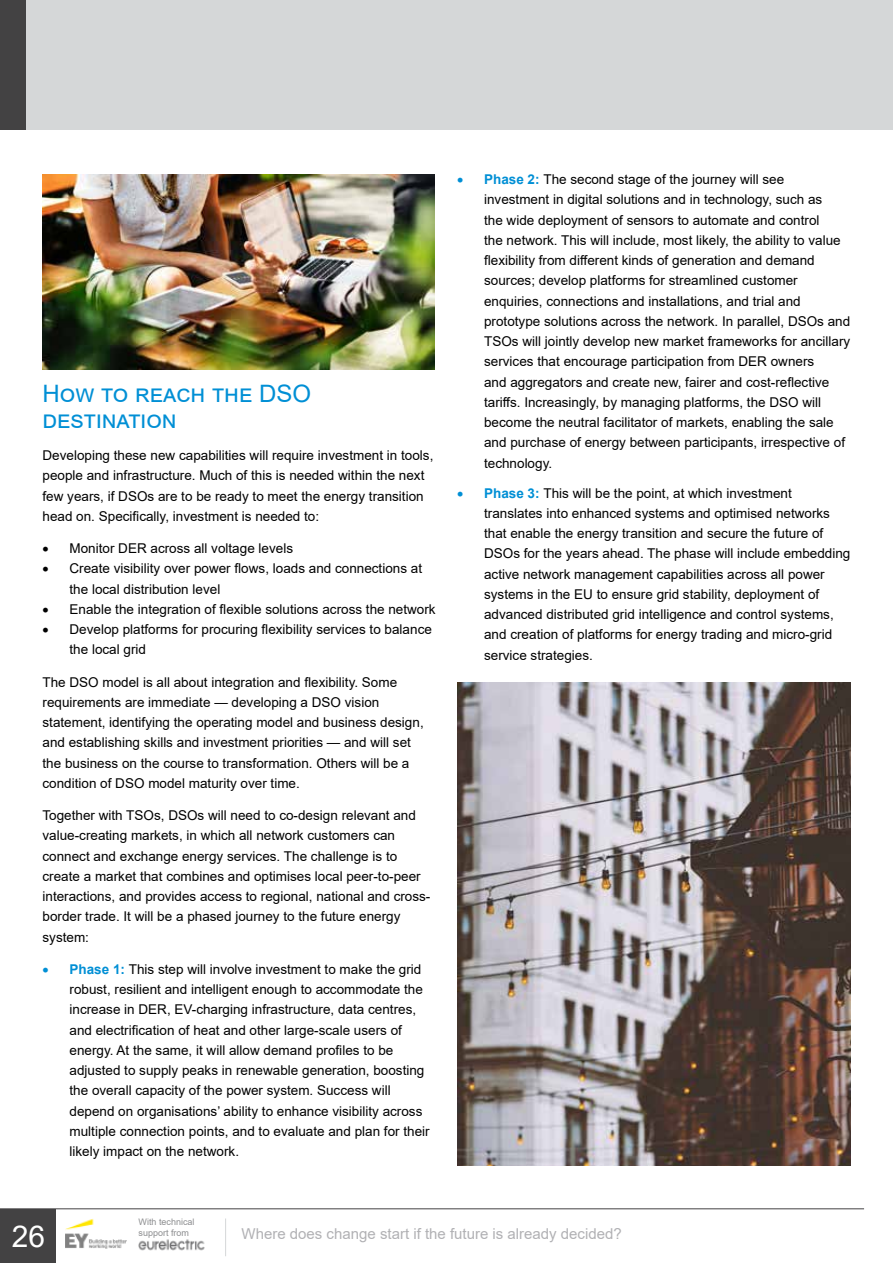
<style>
.page{position:relative;width:893px;height:1263px;background:#fff}
.page>*{position:absolute;margin:0;border:0;box-sizing:border-box;transform-origin:0 0}
.t1{font:30px "Arial";color:#fff}
.t2{font:24px/25.5px "Arial";color:#008fd5}
.t3{font:15px "Arial";color:#b1b1b4}
.t4{font:13.5px/20.2px "Arial";color:#000}
.t5{font:9px/10.8px "Arial";color:#8d8e90}
.s1{color:#008fd5}
.s2{font-weight:700;color:#008fd5}
</style>
<div class="page">
<hr style="left:0;top:1208px;width:864px;height:1px;background:#434243">
<img style="left:66px;top:1219px;width:61px;height:29px">
<hr style="left:225px;top:1218px;width:1px;height:38px;background:#d5d7d8">
<div style="left:0;top:1209px;width:56px;height:54px;background:#434243"></div>
<div style="left:0;top:0;width:893px;height:130px;background:#d5d7d8"></div>
<div style="left:0;top:0;width:25px;height:130px;background:#434243"></div>
<img style="left:138px;top:1239px;width:67px;height:12px">
<img style="left:43px;top:174px;width:392px;height:196px">
<img style="left:457px;top:683px;width:393px;height:482px">
<h2 class="t2" style="left:43px;top:381px;width:270px">How to reach the DSO destination</h2>
<p class="t4" style="left:43px;top:445px;width:392px">Developing these new capabilities will require investment in tools, people and infrastructure. Much of this is needed within the next few years, if DSOs are to be ready to meet the energy transition head on. Specifically, investment is needed to:</p>
<p class="t4" style="left:43px;top:538px;width:252px">• Monitor DER across all voltage levels</p>
<p class="t4" style="left:70px;top:558px;width:354px;text-indent:-27px">• Create visibility over power flows, loads and connections at the local distribution level</p>
<p class="t4" style="left:43px;top:599px;width:395px">• Enable the integration of flexible solutions across the network</p>
<p class="t4" style="left:70px;top:619px;width:364px;text-indent:-27px">• Develop platforms for procuring flexibility services to balance the local grid</p>
<p class="t4" style="left:43px;top:672px;width:383px">The DSO model is all about integration and flexibility. Some requirements are immediate — developing a DSO vision statement, identifying the operating model and business design, and establishing skills and investment priorities — and will set the business on the course to transformation. Others will be a condition of DSO model maturity over time.</p>
<p class="t4" style="left:43px;top:805px;width:389px">Together with TSOs, DSOs will need to co-design relevant and value-creating markets, in which all network customers can connect and exchange energy services. The challenge is to create a market that combines and optimises local peer-to-peer interactions, and provides access to regional, national and cross&shy;border trade. It will be a phased journey to the future energy system:</p>
<p class="t4" style="left:70px;top:959px;width:362px;text-indent:-27px"><span class="s1">•</span> <span class="s2">Phase 1:</span> This step will involve investment to make the grid robust, resilient and intelligent enough to accommodate the increase in DER, EV-charging infrastructure, data centres, and electrification of heat and other large-scale users of energy. At the same, it will allow demand profiles to be adjusted to supply peaks in renewable generation, boosting the overall capacity of the power system. Success will depend on organisations’ ability to enhance visibility across multiple connection points, and to evaluate and plan for their likely impact on the network.</p>
<p class="t4" style="left:484px;top:169px;width:368px;text-indent:-27px"><span class="s1">•</span> <span class="s2">Phase 2:</span> The second stage of the journey will see investment in digital solutions and in technology, such as<br>the wide deployment of sensors to automate and control<br>the network. This will include, most likely, the ability to value flexibility from different kinds of generation and demand sources; develop platforms for streamlined customer enquiries, connections and installations, and trial and prototype solutions across the network. In parallel, DSOs and TSOs will jointly develop new market frameworks for ancillary services that encourage participation from DER owners<br>and aggregators and create new, fairer and cost-reflective tariffs. Increasingly, by managing platforms, the DSO will become the neutral facilitator of markets, enabling the sale and purchase of energy between participants, irrespective of technology.</p>
<p class="t4" style="left:484px;top:483px;width:368px;text-indent:-27px"><span class="s1">•</span> <span class="s2">Phase 3:</span> This will be the point, at which investment translates into enhanced systems and optimised networks that enable the energy transition and secure the future of DSOs for the years ahead. The phase will include embedding active network management capabilities across all power systems in the EU to ensure grid stability, deployment of advanced distributed grid intelligence and control systems, and creation of platforms for energy trading and micro-grid service strategies.</p>
<h1 class="t1" style="left:12px;top:1216px;width:35px">26</h1>
<p class="t5" style="left:139px;top:1216px;width:58px">With technical support from</p>
<p class="t3" style="left:242px;top:1223px;width:382px">Where does change start if the future is already decided?</p>
</div>
